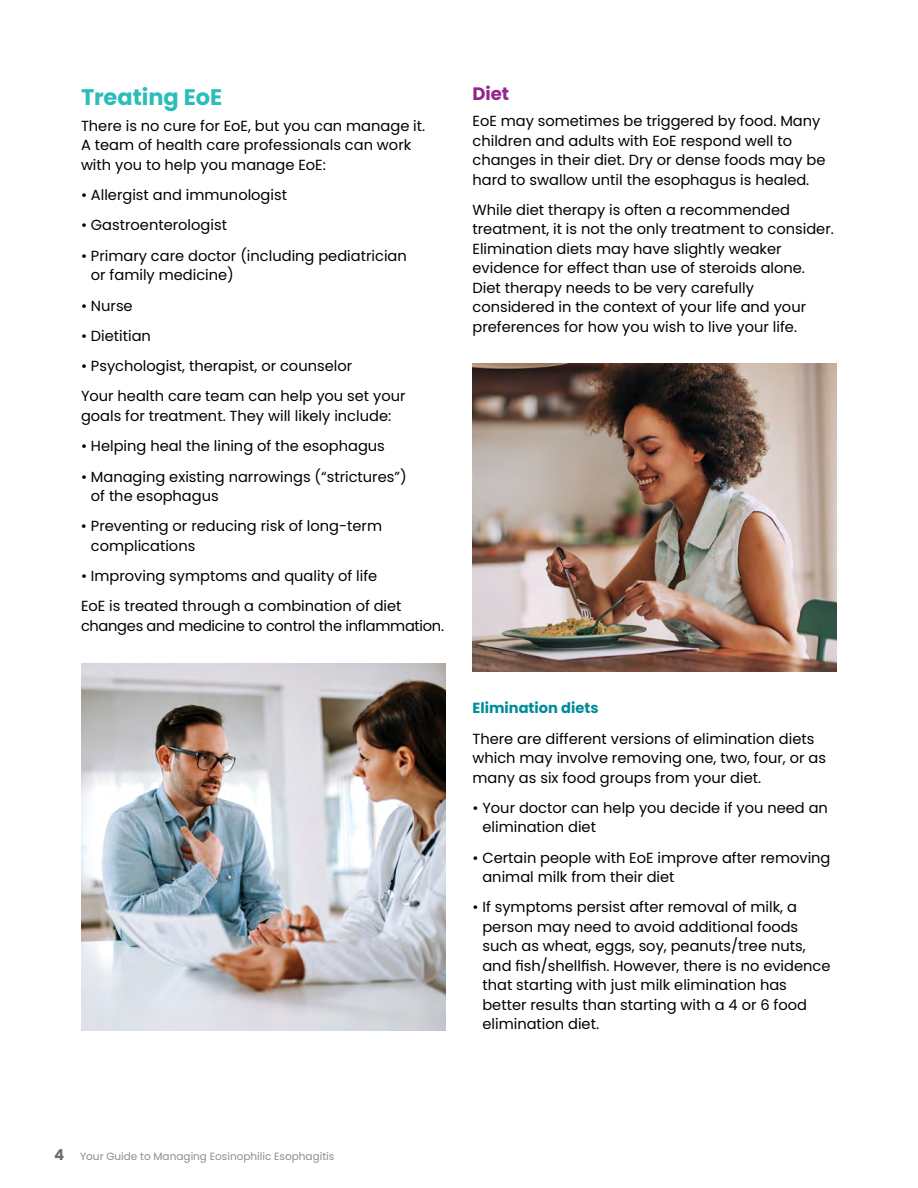
<style>
.page{position:relative;width:918px;height:1188px;background:#fff}
.page>*{position:absolute;margin:0;border:0;box-sizing:border-box;transform-origin:0 0}
.t1{font:700 22.5px "Poppins";color:#2bbdb9}
.t2{font:700 18px "Poppins";color:#92278f}
.t3{font:14.7px/19.5px "Poppins";color:#000}
.t4{font:14.7px "Poppins";letter-spacing:-.02em;color:#000}
.t5{font:700 14.7px "Poppins";color:#008c9a}
.t6{font:10.5px "Poppins";color:#8a8c8e}
.s1{font-weight:700;font-size:15px;color:#6d6e71}
</style>
<div class="page">
<img style="left:81px;top:663px;width:365px;height:367px">
<img style="left:472px;top:363px;width:365px;height:309px">
<h1 class="t1" style="left:81px;top:84px;width:143px">Treating EoE</h1>
<p class="t3" style="left:81px;top:116px;width:346px">There is no cure for EoE, but you can manage it.<br>A team of health care professionals can work with you to help you manage EoE:</p>
<p class="t3" style="left:81px;top:185px;width:208px">• Allergist and immunologist</p>
<p class="t3" style="left:81px;top:216px;width:148px">• Gastroenterologist</p>
<p class="t3" style="left:91px;top:246px;width:317px;text-indent:-10px">• Primary care doctor (including pediatrician or family medicine)</p>
<p class="t3" style="left:81px;top:296px;width:53px">• Nurse</p>
<p class="t3" style="left:81px;top:326px;width:72px">• Dietitian</p>
<p class="t3" style="left:81px;top:351px;width:326px;line-height:30.3px">• Psychologist, therapist, or counselor<br>Your health care team can help you set your</p>
<p class="t3" style="left:81px;top:406px;width:312px">goals for treatment. They will likely include:</p>
<p class="t3" style="left:81px;top:436px;width:305px">• Helping heal the lining of the esophagus</p>
<p class="t3" style="left:91px;top:467px;width:317px;text-indent:-10px">• Managing existing narrowings (“strictures”) of the esophagus</p>
<p class="t3" style="left:91px;top:517px;width:293px;text-indent:-10px">• Preventing or reducing risk of long-term complications</p>
<p class="t3" style="left:81px;top:561px;width:322px;line-height:30.3px">• Improving symptoms and quality of life<br>EoE is treated through a combination of diet</p>
<p class="t4" style="left:81px;top:617px;width:365px">changes and medicine to control the inflammation.</p>
<p class="t2" style="left:472px;top:83px;width:38px">Diet</p>
<p class="t3" style="left:472px;top:111px;width:354px">EoE may sometimes be triggered by food. Many children and adults with EoE respond well to changes in their diet. Dry or dense foods may be hard to swallow until the esophagus is healed.</p>
<p class="t3" style="left:472px;top:200px;width:363px">While diet therapy is often a recommended treatment, it is not the only treatment to consider.<br>Elimination diets may have slightly weaker evidence for effect than use of steroids alone.<br>Diet therapy needs to be very carefully considered in the context of your life and your preferences for how you wish to live your life.</p>
<p class="t5" style="left:472px;top:700px;width:128px">Elimination diets</p>
<p class="t3" style="left:472px;top:729px;width:355px">There are different versions of elimination diets which may involve removing one, two, four, or as many as six food groups from your diet.</p>
<p class="t3" style="left:482px;top:798px;width:347px;text-indent:-10px">• Your doctor can help you decide if you need an elimination diet</p>
<p class="t3" style="left:482px;top:848px;width:350px;text-indent:-10px">• Certain people with EoE improve after removing animal milk from their diet</p>
<p class="t3" style="left:482px;top:898px;width:350px;text-indent:-10px">• If symptoms persist after removal of milk, a person may need to avoid additional foods such as wheat, eggs, soy, peanuts/tree nuts, and fish/shellfish. However, there is no evidence that starting with just milk elimination has better results than starting with a 4 or 6 food elimination diet.</p>
<p class="t6" style="left:54px;top:1150px;width:282px"><span class="s1">4</span> Your Guide to Managing Eosinophilic Esophagitis</p>
</div>
